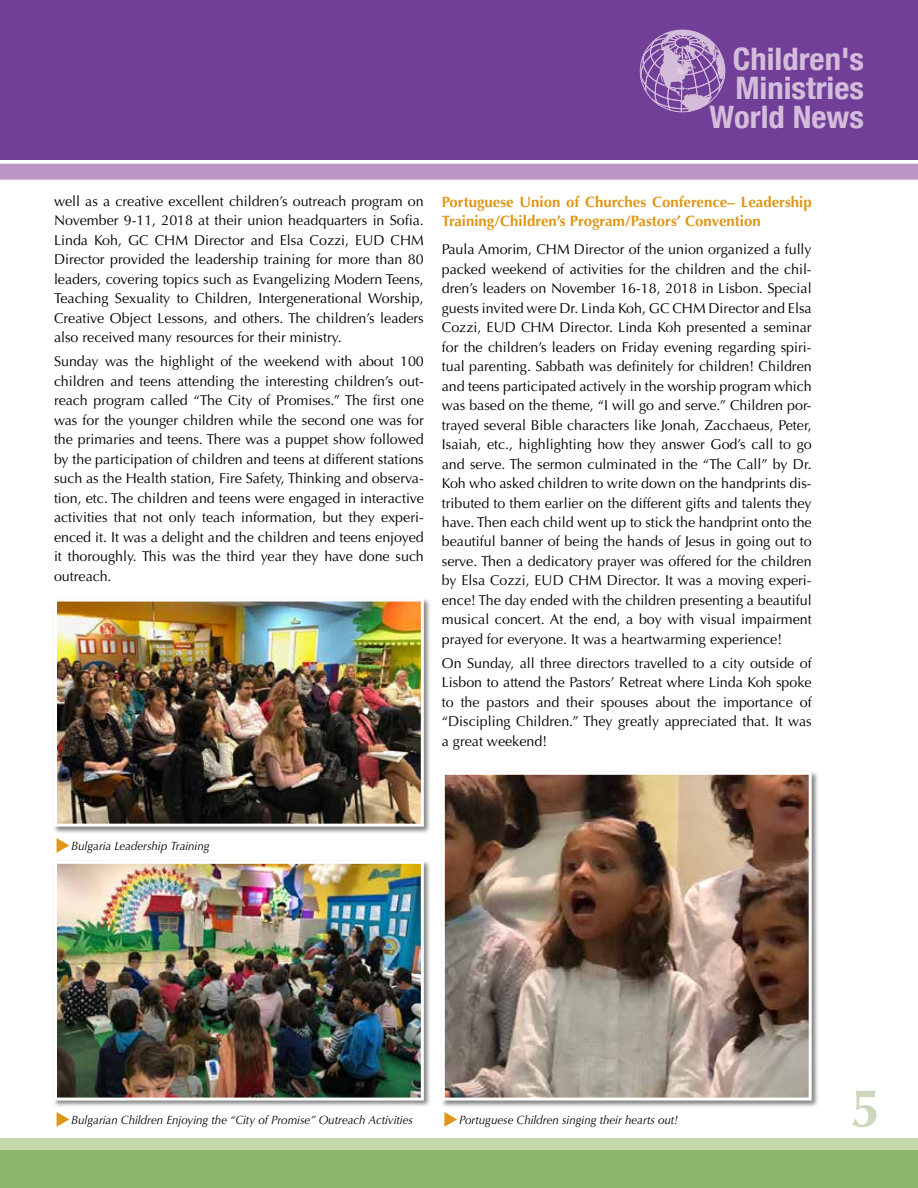
<style>
.page{position:relative;width:918px;height:1188px;background:#fff}
.page>*{position:absolute;margin:0;border:0;box-sizing:border-box;transform-origin:0 0}
.t1{font:700 54px "Optima LT Std";color:#cdd7bc}
.t2{font:700 condensed 30.9px/29px "Helvetica Neue";color:#d4bcdb;text-align:right;scale:1.05 1}
.t3{font:700 15px/19.5px "Optima LT Std";color:#e09617}
.t4{font:14.25px/19.5px "Optima LT";color:#000;text-align:justify}
.t5{font:italic 12px "Optima LT Std";color:#000;scale:.96 1}
</style>
<div class="page">
<div style="left:0;top:0;width:918px;height:159px;background:#723f98"></div>
<div style="left:0;top:164px;width:918px;height:16px;background:#bc95c4"></div>
<svg style="left:640px;top:29px;width:85px;height:84px"></svg>
<div style="left:0;top:1145px;width:918px;height:43px;background:#8bb66b"></div>
<div style="left:0;top:1139px;width:918px;height:11px;background:#c5d7ac"></div>
<svg style="left:57px;top:838px;width:12px;height:15px"></svg>
<svg style="left:444px;top:1112px;width:13px;height:15px"></svg>
<svg style="left:57px;top:1112px;width:12px;height:15px"></svg>
<div style="left:52px;top:597px;width:379px;height:237px;background:#000;opacity:.5"></div>
<img style="left:58px;top:603px;width:362px;height:220px">
<div style="left:54px;top:599px;width:370px;height:228px;border:3px solid #fff"></div>
<div style="left:440px;top:770px;width:379px;height:338px;background:#000;opacity:.5"></div>
<img style="left:446px;top:776px;width:362px;height:321px">
<div style="left:442px;top:772px;width:370px;height:329px;border:3px solid #fff"></div>
<div style="left:52px;top:859px;width:379px;height:249px;background:#000;opacity:.5"></div>
<img style="left:58px;top:865px;width:362px;height:232px">
<div style="left:54px;top:861px;width:370px;height:240px;border:3px solid #fff"></div>
<h2 class="t2" style="left:709px;top:45px;width:149px">Children's<br>Ministries<br>World News</h2>
<p class="t4" style="left:54px;top:192px;width:371px">well as a creative excellent children’s outreach program on November 9-11, 2018 at their union headquarters in Sofia.<br>Linda Koh, GC CHM Director and Elsa Cozzi, EUD CHM Director provided the leadership training for more than 80 leaders, covering topics such as Evangelizing Modern Teens, Teaching Sexuality to Children, Intergenerational Worship, Creative Object Lessons, and others. The children’s leaders also received many resources for their ministry.</p>
<p class="t4" style="left:54px;top:352px;width:371px">Sunday was the highlight of the weekend with about 100 children and teens attending the interesting children’s out&shy;reach program called “The City of Promises.” The first one was for the younger children while the second one was for the primaries and teens. There was a puppet show followed by the participation of children and teens at different stations such as the Health station, Fire Safety, Thinking and observa&shy;tion, etc. The children and teens were engaged in interactive activities that not only teach information, but they experi&shy;enced it. It was a delight and the children and teens enjoyed it thoroughly. This was the third year they have done such outreach.</p>
<p class="t3" style="left:442px;top:192px;width:371px">Portuguese Union of Churches Conference– Leadership<br>Training/Children’s Program/Pastors’ Convention</p>
<p class="t4" style="left:442px;top:240px;width:371px">Paula Amorim, CHM Director of the union organized a fully packed weekend of activities for the children and the chil&shy;dren’s leaders on November 16-18, 2018 in Lisbon. Special guests invited were Dr. Linda Koh, GC CHM Director and Elsa Cozzi, EUD CHM Director. Linda Koh presented a seminar for the children’s leaders on Friday evening regarding spiri&shy;tual parenting. Sabbath was definitely for children! Children and teens participated actively in the worship program which was based on the theme, “I will go and serve.” Children por&shy;trayed several Bible characters like Jonah, Zacchaeus, Peter, Isaiah, etc., highlighting how they answer God’s call to go and serve. The sermon culminated in the “The Call” by Dr.<br>Koh who asked children to write down on the handprints dis&shy;tributed to them earlier on the different gifts and talents they have. Then each child went up to stick the handprint onto the beautiful banner of being the hands of Jesus in going out to serve. Then a dedicatory prayer was offered for the children by Elsa Cozzi, EUD CHM Director. It was a moving experi&shy;ence! The day ended with the children presenting a beautiful musical concert. At the end, a boy with visual impairment prayed for everyone. It was a heartwarming experience!</p>
<p class="t4" style="left:442px;top:653px;width:371px">On Sunday, all three directors travelled to a city outside of Lisbon to attend the Pastors’ Retreat where Linda Koh spoke to the pastors and their spouses about the importance of “Discipling Children.” They greatly appreciated that. It was a great weekend!</p>
<p class="t5" style="left:71px;top:839px;width:146px">Bulgaria Leadership Training</p>
<p class="t5" style="left:71px;top:1113px;width:358px">Bulgarian Children Enjoying the “City of Promise” Outreach Activities</p>
<p class="t5" style="left:459px;top:1113px;width:230px">Portuguese Children singing their hearts out!</p>
<h1 class="t1" style="left:851px;top:1077px;width:32px">5</h1>
</div>
